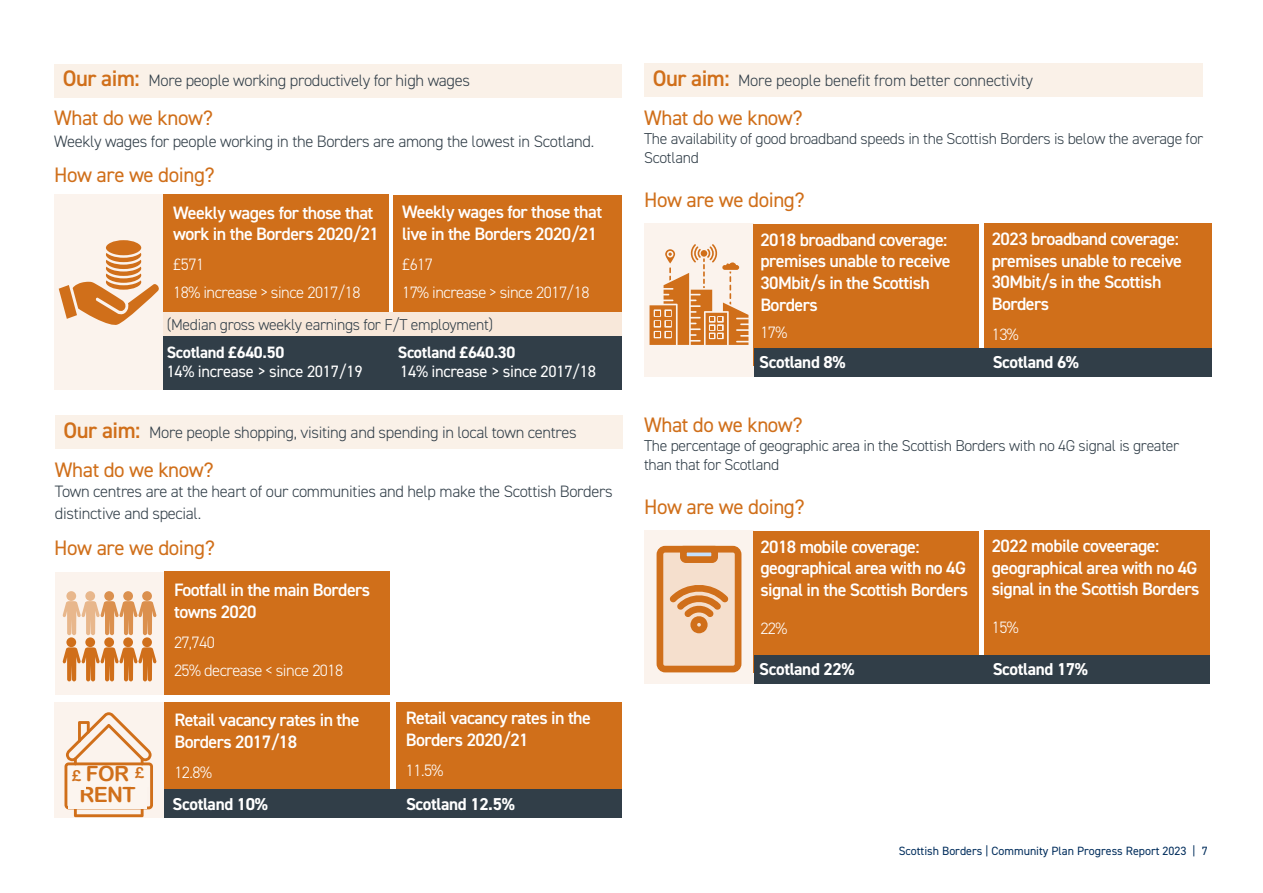
<style>
.page{position:relative;width:1263px;height:893px;background:#fff}
.page>*{position:absolute;margin:0;border:0;box-sizing:border-box;transform-origin:0 0}
.t1{font:21px "DIN2014";letter-spacing:-.02em;color:#d06f1a}
.Body_Copy{font:21px "Arial Rounded MT Bold";letter-spacing:-.03em;color:#d06f1a}
.t2{font:600 18px/21.6px "DIN2014";letter-spacing:-.03em;color:#fff}
.t3{font:700 17.25px "DIN2014";letter-spacing:-.02em;color:#fff}
.t4{font:300 16.5px/21.6px "DIN2014";letter-spacing:-.02em;color:#313e48}
.t5{font:300 16.5px "DIN2014";letter-spacing:-.03em;color:#fff}
.t6{font:16.5px "DIN2014";letter-spacing:-.02em;color:#fff}
.t7{font:700 16.5px "DIN2014";letter-spacing:-.02em;color:#fff}
.t8{font:300 15.75px/18.9px "DIN2014";letter-spacing:-.02em;color:#313e48}
.Body_Copy-2{font:15px "Arial Rounded MT Bold";color:#d06f1a}
.t9{font:12px "DIN2014";color:#002d5c}
.s1{font-weight:600;font-size:22.5px;color:#d06f1a}
</style>
<div class="page">
<div style="left:54px;top:194px;width:109px;height:196px;background:#fbf3ed"></div>
<div style="left:55px;top:64px;width:567px;height:33px;background:#faf1e8"></div>
<div style="left:163px;top:194px;width:226px;height:124px;background:#d06f1a"></div>
<div style="left:163px;top:336px;width:459px;height:54px;background:#313e48"></div>
<div style="left:393px;top:195px;width:229px;height:123px;background:#d06f1a"></div>
<div style="left:163px;top:313px;width:459px;height:23px;background:#f8e8da"></div>
<div style="left:55px;top:572px;width:109px;height:122px;background:#fbf3ed"></div>
<div style="left:55px;top:416px;width:568px;height:33px;background:#faf1e8"></div>
<div style="left:164px;top:572px;width:225px;height:123px;background:#d06f1a"></div>
<div style="left:164px;top:702px;width:226px;height:102px;background:#d06f1a"></div>
<div style="left:396px;top:702px;width:225px;height:102px;background:#d06f1a"></div>
<div style="left:164px;top:789px;width:458px;height:29px;background:#313e48"></div>
<div style="left:644px;top:63px;width:559px;height:34px;background:#faf1e8"></div>
<div style="left:644px;top:224px;width:110px;height:153px;background:#fbf3ed"></div>
<div style="left:754px;top:224px;width:225px;height:141px;background:#d06f1a"></div>
<div style="left:984px;top:223px;width:228px;height:142px;background:#d06f1a"></div>
<div style="left:754px;top:349px;width:458px;height:28px;background:#313e48"></div>
<div style="left:644px;top:531px;width:110px;height:153px;background:#fbf3ed"></div>
<div style="left:754px;top:531px;width:225px;height:141px;background:#d06f1a"></div>
<div style="left:984px;top:530px;width:226px;height:142px;background:#d06f1a"></div>
<div style="left:754px;top:656px;width:456px;height:28px;background:#313e48"></div>
<svg style="left:59px;top:240px;width:100px;height:85px"></svg>
<div style="left:54px;top:702px;width:109px;height:116px;background:#fbf3ed"></div>
<div style="left:66px;top:591px;width:10px;height:10px;background:#e8b78c;border-radius:50%"></div>
<div style="left:85px;top:591px;width:10px;height:10px;background:#e8b78c;border-radius:50%"></div>
<div style="left:104px;top:591px;width:10px;height:10px;background:#db904e;border-radius:50%"></div>
<div style="left:123px;top:591px;width:10px;height:10px;background:#db904e;border-radius:50%"></div>
<div style="left:142px;top:591px;width:10px;height:10px;background:#db904e;border-radius:50%"></div>
<svg style="left:63px;top:601px;width:94px;height:34px"></svg>
<div style="left:66px;top:637px;width:10px;height:10px;background:#d06f1a;border-radius:50%"></div>
<div style="left:85px;top:637px;width:10px;height:10px;background:#d06f1a;border-radius:50%"></div>
<div style="left:104px;top:637px;width:10px;height:10px;background:#d06f1a;border-radius:50%"></div>
<div style="left:123px;top:637px;width:10px;height:10px;background:#d06f1a;border-radius:50%"></div>
<div style="left:142px;top:637px;width:10px;height:10px;background:#d06f1a;border-radius:50%"></div>
<svg style="left:63px;top:647px;width:94px;height:34px"></svg>
<svg style="left:65px;top:712px;width:88px;height:105px"></svg>
<div style="left:68px;top:766px;width:79px;height:42px;background:#fcf5ef"></div>
<div style="left:131px;top:767px;width:17px;height:20px;background:#fcf5ef"></div>
<svg style="left:649px;top:244px;width:99px;height:101px"></svg>
<svg style="left:656px;top:545px;width:86px;height:128px"></svg>
<p class="t4" style="left:63px;top:70px;width:409px"><span class="s1">Our aim:</span> More people working productively for high wages</p>
<p class="t1" style="left:54px;top:105px;width:160px">What do we know?</p>
<p class="t4" style="left:54px;top:130px;width:541px">Weekly wages for people working in the Borders are among the lowest in Scotland.</p>
<p class="t1" style="left:54px;top:161px;width:162px">How are we doing?</p>
<p class="t2" style="left:173px;top:201px;width:202px">Weekly wages for those that</p>
<p class="t2" style="left:173px;top:223px;width:207px">work in the Borders 2020/21</p>
<p class="t5" style="left:173px;top:255px;width:32px">£571</p>
<p class="t5" style="left:173px;top:282px;width:189px">18% increase &gt; since 2017/18</p>
<p class="t2" style="left:402px;top:201px;width:202px">Weekly wages for those that</p>
<p class="t2" style="left:402px;top:222px;width:197px">live in the Borders 2020/21</p>
<p class="t5" style="left:402px;top:254px;width:32px">£617</p>
<p class="t5" style="left:402px;top:282px;width:189px">17% increase &gt; since 2017/18</p>
<p class="t8" style="left:167px;top:316px;width:328px">(Median gross weekly earnings for F/T employment)</p>
<p class="t7" style="left:167px;top:341px;width:119px">Scotland £640.50</p>
<p class="t7" style="left:398px;top:341px;width:119px">Scotland £640.30</p>
<p class="t6" style="left:167px;top:361px;width:197px">14% increase &gt; since 2017/19</p>
<p class="t6" style="left:400px;top:361px;width:197px">14% increase &gt; since 2017/18</p>
<p class="t4" style="left:64px;top:422px;width:515px"><span class="s1">Our aim:</span> More people shopping, visiting and spending in local town centres</p>
<p class="t1" style="left:55px;top:457px;width:160px">What do we know?</p>
<p class="t4" style="left:55px;top:481px;width:559px">Town centres are at the heart of our communities and help make the Scottish Borders distinctive and special.</p>
<p class="t1" style="left:54px;top:535px;width:162px">How are we doing?</p>
<p class="t2" style="left:174px;top:579px;width:198px">Footfall in the main Borders</p>
<p class="t2" style="left:174px;top:600px;width:84px">towns 2020</p>
<p class="t5" style="left:174px;top:632px;width:42px">27,740</p>
<p class="t5" style="left:174px;top:660px;width:171px">25% decrease &lt; since 2018</p>
<p class="t2" style="left:174px;top:709px;width:187px">Retail vacancy rates in the</p>
<p class="t2" style="left:174px;top:730px;width:124px">Borders 2017/18</p>
<p class="t5" style="left:174px;top:762px;width:39px">12.8%</p>
<p class="t2" style="left:406px;top:707px;width:187px">Retail vacancy rates in the</p>
<p class="t2" style="left:406px;top:729px;width:124px">Borders 2020/21</p>
<p class="t5" style="left:406px;top:761px;width:39px">11.5%</p>
<p class="Body_Copy" style="left:86px;top:761px;width:45px">FOR</p>
<p class="Body_Copy" style="left:79px;top:782px;width:58px">RENT</p>
<p class="Body_Copy-2" style="left:72px;top:766px;width:10px">£</p>
<p class="Body_Copy-2" style="left:135px;top:764px;width:10px">£</p>
<p class="t3" style="left:173px;top:793px;width:97px">Scotland 10%</p>
<p class="t3" style="left:406px;top:793px;width:110px">Scotland 12.5%</p>
<p class="t4" style="left:653px;top:70px;width:382px"><span class="s1">Our aim:</span> More people benefit from better connectivity</p>
<p class="t1" style="left:644px;top:105px;width:160px">What do we know?</p>
<p class="t8" style="left:644px;top:129px;width:561px">The availability of good broadband speeds in the Scottish Borders is below the average for<br>Scotland</p>
<p class="t1" style="left:644px;top:187px;width:162px">How are we doing?</p>
<p class="t2" style="left:760px;top:228px;width:189px">2018 broadband coverage:</p>
<p class="t2" style="left:760px;top:250px;width:192px">premises unable to receive<br>30Mbit/s in the Scottish</p>
<p class="t2" style="left:760px;top:293px;width:59px">Borders</p>
<p class="t5" style="left:760px;top:322px;width:29px">17%</p>
<p class="t2" style="left:992px;top:228px;width:189px">2023 broadband coverage:</p>
<p class="t2" style="left:992px;top:249px;width:192px">premises unable to receive</p>
<p class="t2" style="left:992px;top:271px;width:171px">30Mbit/s in the Scottish</p>
<p class="t2" style="left:992px;top:292px;width:59px">Borders</p>
<p class="t5" style="left:992px;top:324px;width:29px">13%</p>
<p class="t3" style="left:759px;top:351px;width:88px">Scotland 8%</p>
<p class="t3" style="left:993px;top:351px;width:88px">Scotland 6%</p>
<p class="t1" style="left:644px;top:412px;width:160px">What do we know?</p>
<p class="t8" style="left:644px;top:436px;width:537px">The percentage of geographic area in the Scottish Borders with no 4G signal is greater</p>
<p class="t8" style="left:644px;top:455px;width:137px">than that for Scotland</p>
<p class="t1" style="left:644px;top:494px;width:162px">How are we doing?</p>
<p class="t2" style="left:760px;top:535px;width:161px">2018 mobile coverage:</p>
<p class="t2" style="left:760px;top:557px;width:207px">geographical area with no 4G</p>
<p class="t2" style="left:760px;top:579px;width:209px">signal in the Scottish Borders</p>
<p class="t5" style="left:760px;top:618px;width:29px">22%</p>
<p class="t2" style="left:992px;top:535px;width:169px">2022 mobile coveerage:</p>
<p class="t2" style="left:992px;top:556px;width:207px">geographical area with no 4G</p>
<p class="t2" style="left:992px;top:578px;width:209px">signal in the Scottish Borders</p>
<p class="t5" style="left:992px;top:617px;width:29px">15%</p>
<p class="t3" style="left:759px;top:658px;width:97px">Scotland 22%</p>
<p class="t3" style="left:993px;top:658px;width:97px">Scotland 17%</p>
<p class="t9" style="left:899px;top:843px;width:310px">Scottish Borders | Community Plan Progress Report 2023 | 7</p>
</div>
